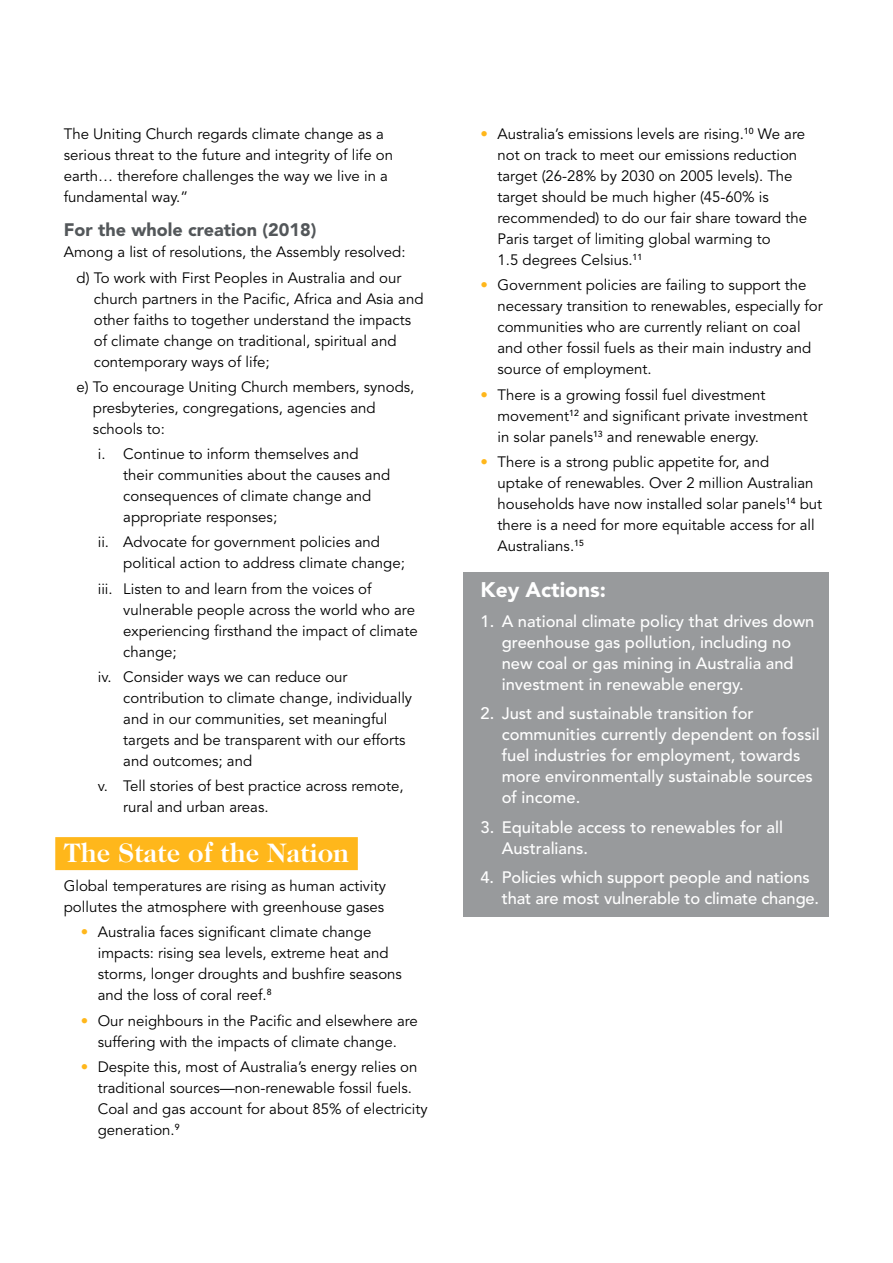
<style>
.page{position:relative;width:893px;height:1263px;background:#fff}
.page>*{position:absolute;margin:0;border:0;box-sizing:border-box;transform-origin:0 0}
.t1{font:700 27px "Caslon Two Twenty Four";color:#fff}
.t2{font:900 21px "Avenir";color:#fff}
.t3{font:900 18px "Avenir";color:#53575a}
.t4{font:500 16.5px/21px "Avenir";color:#fff}
.t5{font:15px/21px "Avenir";color:#000}
.s1{color:#ffb71b}
</style>
<div class="page">
<div style="left:55px;top:837px;width:303px;height:33px;background:#ffb71b"></div>
<div style="left:463px;top:573px;width:366px;height:42px;background:#989a9c"></div>
<div style="left:463px;top:606px;width:366px;height:96px;background:#989a9c"></div>
<div style="left:463px;top:698px;width:366px;height:118px;background:#989a9c"></div>
<div style="left:463px;top:812px;width:366px;height:54px;background:#989a9c"></div>
<div style="left:463px;top:862px;width:366px;height:55px;background:#989a9c"></div>
<p class="t5" style="left:64px;top:124px;width:331px">The Uniting Church regards climate change as a serious threat to the future and integrity of life on earth… therefore challenges the way we live in a fundamental way.”</p>
<p class="t3" style="left:64px;top:219px;width:254px">For the whole creation (2018)</p>
<p class="t5" style="left:64px;top:240px;width:343px;line-height:25.2px;text-align:center">Among a list of resolutions, the Assembly resolved: d) To work with First Peoples in Australia and our</p>
<p class="t5" style="left:94px;top:288px;width:331px">church partners in the Pacific, Africa and Asia and other faiths to together understand the impacts of climate change on traditional, spiritual and contemporary ways of life;</p>
<p class="t5" style="left:93px;top:377px;width:323px;text-indent:-16px">e) To encourage Uniting Church members, synods, presbyteries, congregations, agencies and schools to:</p>
<p class="t5" style="left:123px;top:444px;width:268px;text-indent:-26px">i. Continue to inform themselves and their communities about the causes and consequences of climate change and appropriate responses;</p>
<p class="t5" style="left:123px;top:532px;width:283px;text-indent:-26px">ii. Advocate for government policies and political action to address climate change;</p>
<p class="t5" style="left:123px;top:578px;width:296px;text-indent:-26px">iii. Listen to and learn from the voices of vulnerable people across the world who are experiencing firsthand the impact of climate change;</p>
<p class="t5" style="left:123px;top:667px;width:290px;text-indent:-26px">iv. Consider ways we can reduce our contribution to climate change, individually and in our communities, set meaningful targets and be transparent with our efforts and outcomes; and</p>
<p class="t5" style="left:123px;top:776px;width:282px;text-indent:-26px">v. Tell stories of best practice across remote, rural and urban areas.</p>
<h1 class="t1" style="left:64px;top:836px;width:287px">The State of the Nation</h1>
<p class="t5" style="left:64px;top:876px;width:324px">Global temperatures are rising as human activity pollutes the atmosphere with greenhouse gases</p>
<p class="t5" style="left:98px;top:922px;width:306px;text-indent:-17px"><span class="s1">•</span> Australia faces significant climate change impacts: rising sea levels, extreme heat and storms, longer droughts and bushfire seasons and the loss of coral reef.<sup>8</sup></p>
<p class="t5" style="left:81px;top:1010px;width:339px;text-align:center"><span class="s1">•</span> Our neighbours in the Pacific and elsewhere are suffering with the impacts of climate change.</p>
<p class="t5" style="left:98px;top:1057px;width:331px;text-indent:-17px"><span class="s1">•</span> Despite this, most of Australia’s energy relies on traditional sources—non-renewable fossil fuels.<br>Coal and gas account for about 85% of electricity generation.<sup>9</sup></p>
<p class="t5" style="left:497px;top:124px;width:311px;text-indent:-17px"><span class="s1">•</span> Australia’s emissions levels are rising.<sup>10</sup> We are not on track to meet our emissions reduction target (26-28% by 2030 on 2005 levels). The target should be much higher (45-60% is recommended) to do our fair share toward the Paris target of limiting global warming to<br>1.5 degrees Celsius.<sup>11</sup></p>
<p class="t5" style="left:497px;top:275px;width:327px;text-indent:-17px"><span class="s1">•</span> Government policies are failing to support the necessary transition to renewables, especially for communities who are currently reliant on coal and other fossil fuels as their main industry and source of employment.</p>
<p class="t5" style="left:497px;top:384px;width:312px;text-indent:-17px"><span class="s1">•</span> There is a growing fossil fuel divestment movement<sup>12</sup> and significant private investment in solar panels<sup>13</sup> and renewable energy.</p>
<p class="t5" style="left:497px;top:451px;width:326px;text-indent:-17px"><span class="s1">•</span> There is a strong public appetite for, and<br>uptake of renewables. Over 2 million Australian households have now installed solar panels<sup>14</sup> but there is a need for more equitable access for all Australians.<sup>15</sup></p>
<h2 class="t2" style="left:480px;top:577px;width:127px">Key Actions:</h2>
<p class="t4" style="left:502px;top:611px;width:314px;text-indent:-21px">1. A national climate policy that drives down greenhouse gas pollution, including no new coal or gas mining in Australia and investment in renewable energy.</p>
<p class="t4" style="left:502px;top:703px;width:319px;text-indent:-21px">2. Just and sustainable transition for communities currently dependent on fossil fuel industries for employment, towards more environmentally sustainable sources of income.</p>
<p class="t4" style="left:502px;top:817px;width:283px;text-indent:-21px">3. Equitable access to renewables for all<br>Australians.</p>
<p class="t4" style="left:502px;top:867px;width:319px;text-indent:-21px">4. Policies which support people and nations that are most vulnerable to climate change.</p>
</div>
